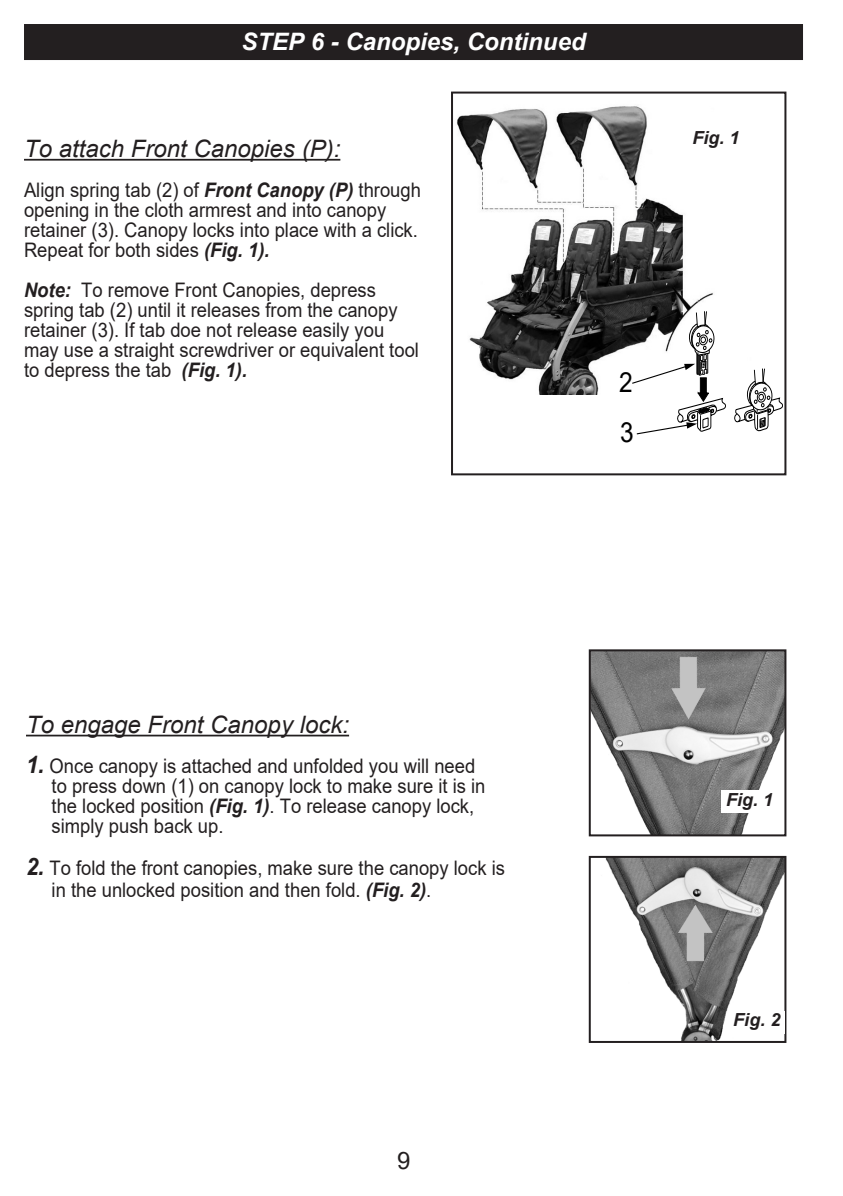
<style>
.page{position:relative;width:843px;height:1196px;background:#fff}
.page>*{position:absolute;margin:0;border:0;box-sizing:border-box;transform-origin:0 0}
.t1{font:27.6px/50.6px "Arial";color:#000;scale:.88 1}
.t2{font:italic 24px "Arial";color:#231f20}
.t3{font:italic 700 24px "Arial";color:#fff}
.t4{font:24px "Arial";color:#231f20}
.t5{font:20px/20px "Arial";color:#231f20;scale:.92 1}
.t6{font:italic 700 18px "Arial";color:#231f20}
.s1{font-weight:700;font-style:italic}
.s2{font-weight:700;font-style:italic;font-size:24px}
</style>
<div class="page">
<div style="left:25px;top:25px;width:776px;height:34px;background:#231f20"></div>
<div style="left:24px;top:24px;width:778px;height:36px;border:2px solid #231f20"></div>
<hr style="left:26px;top:734px;width:323px;height:2px;background:#231f20">
<img style="left:591px;top:652px;width:192px;height:181px">
<div style="left:588px;top:649px;width:198px;height:187px;border:2px solid #231f20"></div>
<div style="left:721px;top:790px;width:56px;height:22px;background:#fff"></div>
<img style="left:605px;top:858px;width:178px;height:181px">
<div style="left:588px;top:855px;width:198px;height:187px;border:2px solid #231f20"></div>
<div style="left:728px;top:1010px;width:57px;height:23px;background:#fff"></div>
<hr style="left:24px;top:159px;width:316px;height:2px;background:#231f20">
<img style="left:457px;top:106px;width:256px;height:288px">
<div style="left:451px;top:92px;width:335px;height:383px;border:2px solid #231f20"></div>
<svg style="left:734px;top:368px;width:48px;height:63px"></svg>
<svg style="left:631px;top:310px;width:95px;height:125px"></svg>
<div style="left:687px;top:129px;width:57px;height:22px;background:#fff"></div>
<p class="t3" style="left:241px;top:25px;width:346px">STEP 6 - Canopies, Continued</p>
<p class="t2" style="left:24px;top:133px;width:318px">To attach Front Canopies (P):</p>
<p class="t5" style="left:24px;top:180px;width:433px">Align spring tab (2) of <span class="s1">Front Canopy (P)</span> through opening in the cloth armrest and into canopy retainer (3). Canopy locks into place with a click.<br>Repeat for both sides <span class="s1">(Fig. 1).</span></p>
<p class="t5" style="left:24px;top:280px;width:431px"><span class="s1">Note:</span> To remove Front Canopies, depress spring tab (2) until it releases from the canopy retainer (3). If tab doe not release easily you may use a straight screwdriver or equivalent tool to depress the tab <span class="s1">(Fig. 1).</span></p>
<p class="t1" style="left:619px;top:356px;width:18px">2<br>3</p>
<p class="t6" style="left:692px;top:125px;width:49px">Fig. 1</p>
<p class="t2" style="left:26px;top:709px;width:324px">To engage Front Canopy lock:</p>
<p class="t5" style="left:26px;top:755px;width:490px"><span class="s2">1.</span> Once canopy is attached and unfolded you will need</p>
<p class="t5" style="left:52px;top:775px;width:473px">to press down (1) on canopy lock to make sure it is in</p>
<p class="t5" style="left:52px;top:795px;width:461px">the locked position <span class="s1">(Fig. 1)</span>. To release canopy lock,</p>
<p class="t5" style="left:52px;top:815px;width:188px">simply push back up.</p>
<p class="t5" style="left:26px;top:857px;width:522px"><span class="s2">2.</span> To fold the front canopies, make sure the canopy lock is</p>
<p class="t5" style="left:52px;top:879px;width:414px">in the unlocked position and then fold. <span class="s1">(Fig. 2)</span>.</p>
<p class="t4" style="left:397px;top:1144px;width:15px">9</p>
<p class="t6" style="left:726px;top:787px;width:49px">Fig. 1</p>
<p class="t6" style="left:733px;top:1007px;width:49px">Fig. 2</p>
</div>
